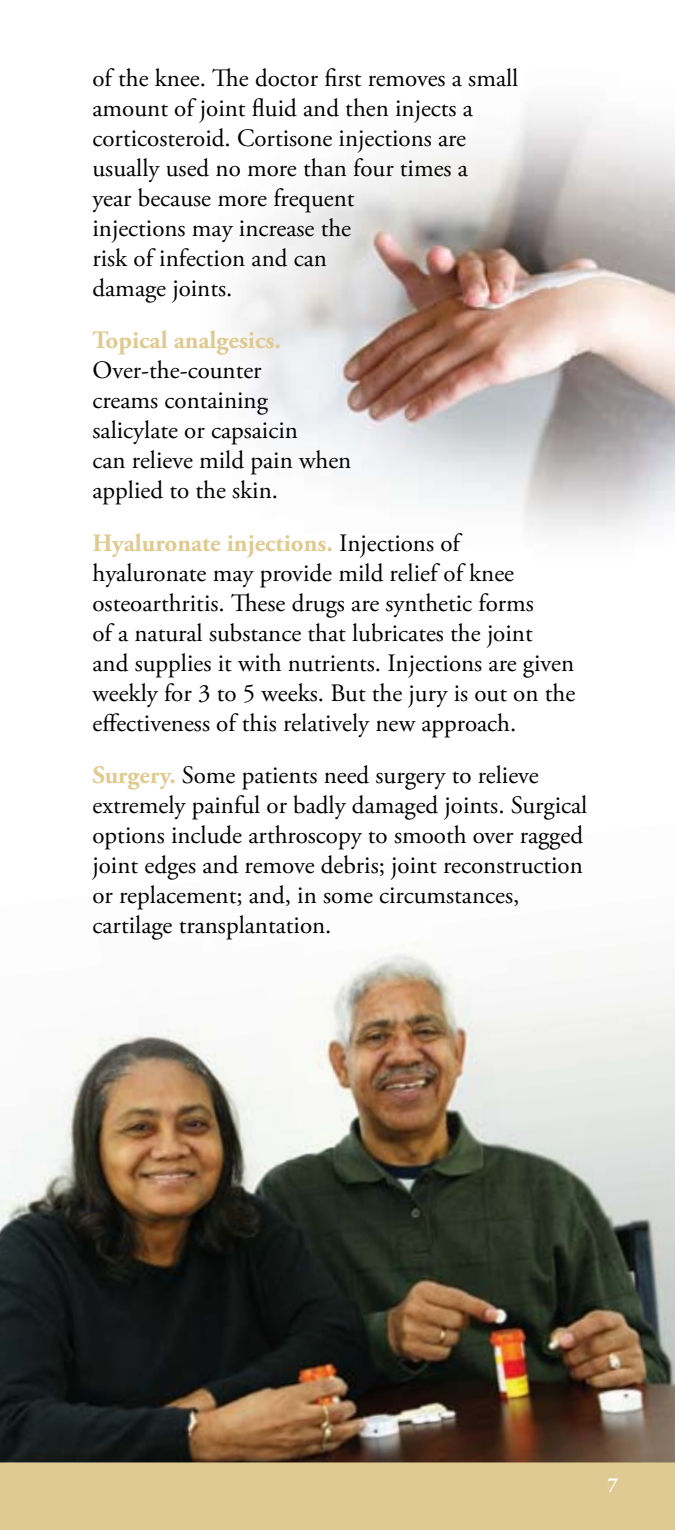
<style>
.page{position:relative;width:675px;height:1530px;background:#fff}
.page>*{position:absolute;margin:0;border:0;box-sizing:border-box;transform-origin:0 0}
.t1{font:25px/30px "Adobe Garamond Pro";color:#000}
.t2{font:700 25px "Adobe Garamond Pro";color:#dfca91}
.t3{font:700 20px "Adobe Garamond Pro";color:#fff}
.s1{font-weight:700;color:#dfca91}
</style>
<div class="page">
<div style="left:0;top:1462px;width:675px;height:68px;background:#dfca91"></div>
<img style="left:0;top:944px;width:675px;height:518px">
<img style="left:235px;top:108px;width:440px;height:425px">
<p class="t1" style="left:92px;top:64px;width:427px">of the knee. The doctor first removes a small amount of joint fluid and then injects a corticosteroid. Cortisone injections are usually used no more than four times a<br>year because more frequent<br>injections may increase the<br>risk of infection and can<br>damage joints.</p>
<p class="t2" style="left:92px;top:326px;width:190px">Topical analgesics.</p>
<p class="t1" style="left:92px;top:356px;width:260px">Over-the-counter<br>creams containing salicylate or capsaicin<br>can relieve mild pain when applied to the skin.</p>
<p class="t1" style="left:92px;top:529px;width:484px"><span class="s1">Hyaluronate injections.</span> Injections of hyaluronate may provide mild relief of knee osteoarthritis. These drugs are synthetic forms<br>of a natural substance that lubricates the joint<br>and supplies it with nutrients. Injections are given weekly for 3 to 5 weeks. But the jury is out on the effectiveness of this relatively new approach.</p>
<p class="t1" style="left:92px;top:761px;width:496px"><span class="s1">Surgery.</span> Some patients need surgery to relieve extremely painful or badly damaged joints. Surgical options include arthroscopy to smooth over ragged joint edges and remove debris; joint reconstruction or replacement; and, in some circumstances, cartilage transplantation.</p>
<p class="t3" style="left:608px;top:1473px;width:12px">7</p>
</div>
